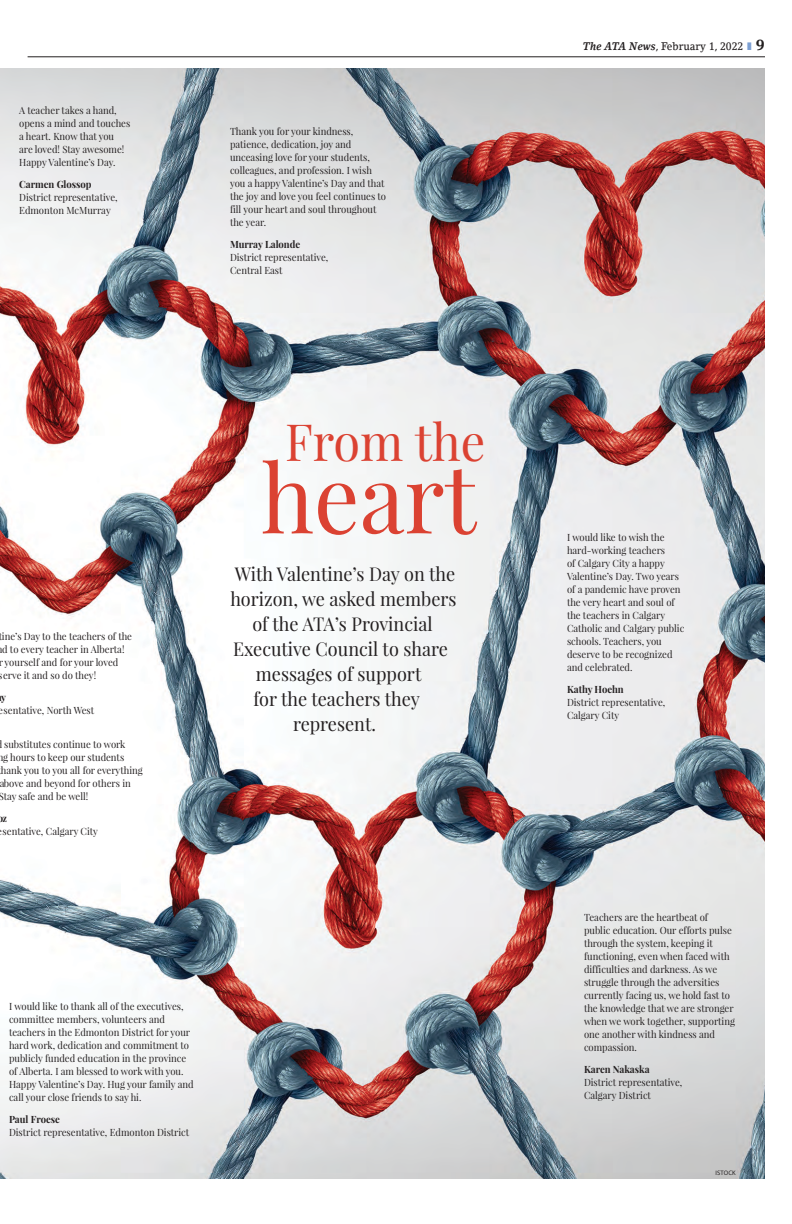
<style>
.page{position:relative;width:792px;height:1224px;background:#fff}
.page>*{position:absolute;margin:0;border:0;box-sizing:border-box;transform-origin:0 0}
.body_no_indent{font:94.8px "Playfair Display";color:#db4232;scale:.95 1}
.body_no_indent-2{font:51.2px "Playfair Display";color:#db4232;scale:.95 1}
.body_no_indent-3{font:19px "Playfair Display";color:#231f20;scale:.95 1}
.t1{font:500 11px "Lino Letter Std";color:#231f20;scale:.9 1}
.body_no_indent-4{font:10px/13px "Playfair Display";color:#231f20;scale:.95 1}
.body_no_indent-5{font:700 10px "Playfair Display";color:#231f20;scale:.95 1}
.photo_credit{font:6.5px "Myriad Pro";letter-spacing:.02em;color:#231f20}
.s1{font-weight:700;font-style:italic}
.s2{color:#7c9fd2}
.s3{font-weight:700;font-size:15px}
</style>
<div class="page">
<hr style="left:28px;top:57px;width:737px;height:1px;background:#231f20">
<img style="left:0;top:69px;width:765px;height:1110px">
<p class="body_no_indent-4" style="left:19px;top:103px;width:118px">A teacher takes a hand, opens a mind and touches a heart. Know that you<br>are loved! Stay awesome!<br>Happy Valentine’s Day.</p>
<p class="body_no_indent-5" style="left:19px;top:178px;width:78px">Carmen Glossop</p>
<p class="body_no_indent-4" style="left:19px;top:190px;width:105px">District representative,<br>Edmonton McMurray</p>
<p class="body_no_indent-4" style="left:-1px;top:630px;width:142px">tine’s Day to the teachers of the</p>
<p class="body_no_indent-4" style="left:2px;top:643px;width:130px">d to every teacher in Alberta!</p>
<p class="body_no_indent-4" style="left:-2px;top:656px;width:128px">r yourself and for your loved</p>
<p class="body_no_indent-4" style="left:-1px;top:669px;width:104px">serve it and so do they!</p>
<p class="body_no_indent-5" style="left:1px;top:691px;width:7px">y</p>
<p class="body_no_indent-4" style="left:-1px;top:704px;width:102px">esentative, North West</p>
<p class="body_no_indent-4" style="left:4px;top:738px;width:129px">substitutes continue to work</p>
<p class="body_no_indent-4" style="left:-2px;top:751px;width:135px">ng hours to keep our students</p>
<p class="body_no_indent-4" style="left:1px;top:764px;width:151px">hank you to you all for everything</p>
<p class="body_no_indent-4" style="left:-1px;top:777px;width:140px">above and beyond for others in</p>
<p class="body_no_indent-4" style="left:-1px;top:790px;width:96px">Stay safe and be well!</p>
<p class="body_no_indent-5" style="left:2px;top:812px;width:6px">z</p>
<p class="body_no_indent-4" style="left:-2px;top:825px;width:107px">esentative, Calgary City</p>
<p class="body_no_indent-4" style="left:230px;top:124px;width:166px">Thank you for your kindness, patience, dedication, joy and unceasing love for your students, colleagues, and profession. I wish you a happy Valentine’s Day and that the joy and love you feel continues to fill your heart and soul throughout the year.</p>
<p class="body_no_indent-5" style="left:230px;top:238px;width:75px">Murray Lalonde</p>
<p class="body_no_indent-4" style="left:230px;top:250px;width:105px">District representative,</p>
<p class="body_no_indent-4" style="left:230px;top:263px;width:57px">Central East</p>
<p class="body_no_indent-2" style="left:285px;top:410px;width:212px">From the</p>
<p class="body_no_indent" style="left:261px;top:439px;width:228px">heart</p>
<p class="body_no_indent-3" style="left:235px;top:562px;width:233px">With Valentine’s Day on the</p>
<p class="body_no_indent-3" style="left:230px;top:587px;width:240px">horizon, we asked members</p>
<p class="body_no_indent-3" style="left:252px;top:612px;width:191px">of the ATA’s Provincial</p>
<p class="body_no_indent-3" style="left:233px;top:637px;width:227px">Executive Council to share</p>
<p class="body_no_indent-3" style="left:256px;top:662px;width:176px">messages of support</p>
<p class="body_no_indent-3" style="left:254px;top:687px;width:177px">for the teachers they</p>
<p class="body_no_indent-3" style="left:293px;top:712px;width:89px">represent.</p>
<p class="body_no_indent-4" style="left:9px;top:1000px;width:196px">I would like to thank all of the executives, committee members, volunteers and teachers in the Edmonton District for your hard work, dedication and commitment to publicly funded education in the province of Alberta. I am blessed to work with you.<br>Happy Valentine’s Day. Hug your family and call your close friends to say hi.</p>
<p class="body_no_indent-5" style="left:9px;top:1113px;width:55px">Paul Froese</p>
<p class="body_no_indent-4" style="left:9px;top:1126px;width:191px">District representative, Edmonton District</p>
<p class="t1" style="left:583px;top:39px;width:203px"><span class="s1">The ATA News</span>, February 1, 2022 <span class="s2">❚</span> <span class="s3">9</span></p>
<p class="body_no_indent-4" style="left:567px;top:531px;width:125px">I would like to wish the hard-working teachers<br>of Calgary City a happy<br>Valentine’s Day. Two years of a pandemic have proven the very heart and soul of the teachers in Calgary<br>Catholic and Calgary public schools. Teachers, you deserve to be recognized and celebrated.</p>
<p class="body_no_indent-5" style="left:567px;top:683px;width:61px">Kathy Hoehn</p>
<p class="body_no_indent-4" style="left:567px;top:696px;width:105px">District representative,</p>
<p class="body_no_indent-4" style="left:567px;top:709px;width:56px">Calgary City</p>
<p class="body_no_indent-4" style="left:584px;top:911px;width:160px">Teachers are the heartbeat of public education. Our efforts pulse through the system, keeping it functioning, even when faced with difficulties and darkness. As we struggle through the adversities currently facing us, we hold fast to the knowledge that we are stronger when we work together, supporting one another with kindness and compassion.</p>
<p class="body_no_indent-5" style="left:584px;top:1063px;width:71px">Karen Nakaska</p>
<p class="body_no_indent-4" style="left:584px;top:1076px;width:105px">District representative,<br>Calgary District</p>
<p class="photo_credit" style="left:716px;top:1169px;width:22px">ISTOCK</p>
</div>
